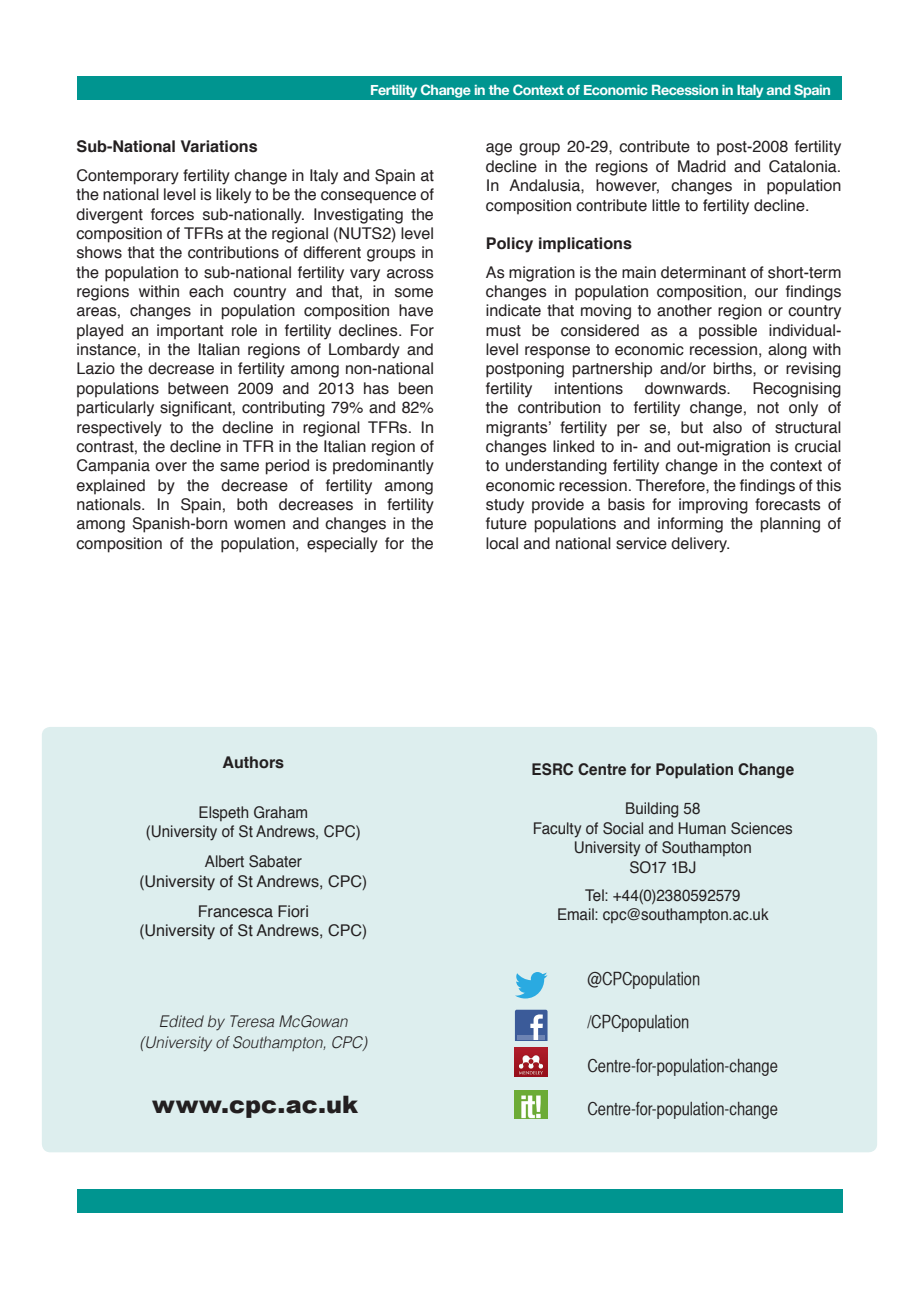
<style>
.page{position:relative;width:919px;height:1289px;background:#fff}
.page>*{position:absolute;margin:0;border:0;box-sizing:border-box;transform-origin:0 0}
.t1{font:900 24px "Arial";letter-spacing:.005em;color:#231f20}
.t2{font:18px "Helvetica CY Plain";letter-spacing:-.005em;color:#231f20}
.t3{font:16.2px/19.4px "Helvetica";color:#231f20;text-align:justify}
.t4{font:16.2px/19.5px "Helvetica";color:#231f20;text-align:center;scale:.94 1}
.t5{font:italic 300 16.2px/21px "Helvetica";color:#231f20;text-align:center;scale:.94 1}
.t6{font:700 16.2px "Helvetica";color:#231f20}
.t7{font:700 16.2px "Helvetica";color:#231f20;scale:.94 1}
.t8{font:700 14.25px "Helvetica Neue";letter-spacing:-.03em;color:#fff}
</style>
<div class="page">
<div style="left:77px;top:1188px;width:765px;height:24px;background:#009590"></div>
<div style="left:77px;top:77px;width:764px;height:23px;background:#009590"></div>
<div style="left:42px;top:727px;width:835px;height:425px;background:#dee;border-radius:9px"></div>
<svg style="left:515px;top:1009px;width:32px;height:31px"></svg>
<svg style="left:515px;top:972px;width:32px;height:26px"></svg>
<img style="left:515px;top:1047px;width:32px;height:29px">
<img style="left:515px;top:1090px;width:32px;height:27px">
<p class="t8" style="left:370px;top:79px;width:462px">Fertility Change in the Context of Economic Recession in Italy and Spain</p>
<p class="t6" style="left:77px;top:134px;width:182px">Sub-National Variations</p>
<p class="t3" style="left:77px;top:166px;width:359px">Contemporary fertility change in Italy and Spain at the national level is likely to be the consequence of divergent forces sub-nationally. Investigating the composition of TFRs at the regional (NUTS2) level shows that the contributions of different groups in the population to sub-national fertility vary across regions within each country and that, in some areas, changes in population composition have played an important role in fertility declines. For instance, in the Italian regions of Lombardy and Lazio the decrease in fertility among non-national populations between 2009 and 2013 has been particularly significant, contributing 79% and 82% respectively to the decline in regional TFRs. In contrast, the decline in TFR in the Italian region of Campania over the same period is predominantly explained by the decrease of fertility among nationals. In Spain, both decreases in fertility among Spanish-born women and changes in the composition of the population, especially for the</p>
<p class="t3" style="left:486px;top:138px;width:357px">age group 20-29, contribute to post-2008 fertility decline in the regions of Madrid and Catalonia.<br>In Andalusia, however, changes in population composition contribute little to fertility decline.</p>
<p class="t6" style="left:486px;top:230px;width:148px">Policy implications</p>
<p class="t3" style="left:486px;top:263px;width:357px">As migration is the main determinant of short-term changes in population composition, our findings indicate that moving to another region or country must be considered as a possible individual&shy;level response to economic recession, along with postponing partnership and/or births, or revising fertility</p>
<p class="t3" style="left:554px;top:379px;width:71px">intentions</p>
<p class="t3" style="left:645px;top:379px;width:88px">downwards.</p>
<p class="t3" style="left:486px;top:379px;width:357px;text-indent:267px">Recognising the contribution to fertility change, not only of migrants’ fertility per se, but also of structural changes linked to in- and out-migration is crucial to understanding fertility change in the context of economic recession. Therefore, the findings of this study provide a basis for improving forecasts of future populations and informing the planning of local and national service delivery.</p>
<p class="t6" style="left:222px;top:749px;width:63px">Authors</p>
<p class="t4" style="left:146px;top:802px;width:230px">Elspeth Graham<br>(University of St Andrews, CPC)</p>
<p class="t4" style="left:139px;top:852px;width:244px">Albert Sabater<br>(University of St Andrews, CPC)</p>
<p class="t3" style="left:139px;top:901px;width:229px;text-align:center">Francesca Fiori<br>(University of St Andrews, CPC)</p>
<p class="t5" style="left:140px;top:1009px;width:243px">Edited by Teresa McGowan (University of Southampton, CPC)</p>
<p class="t1" style="left:152px;top:1086px;width:207px">www.cpc.ac.uk</p>
<p class="t7" style="left:531px;top:756px;width:281px">ESRC Centre for Population Change</p>
<p class="t4" style="left:625px;top:799px;width:82px">Building 58</p>
<p class="t4" style="left:533px;top:818px;width:278px">Faculty of Social and Human Sciences</p>
<p class="t4" style="left:574px;top:838px;width:191px">University of Southampton</p>
<p class="t4" style="left:629px;top:857px;width:73px">SO17 1BJ</p>
<p class="t4" style="left:585px;top:885px;width:167px">Tel: +44(0)2380592579</p>
<p class="t4" style="left:557px;top:905px;width:226px">Email: cpc@southampton.ac.uk</p>
<p class="t2" style="left:587px;top:968px;width:114px">@CPCpopulation</p>
<p class="t2" style="left:587px;top:1011px;width:103px">/CPCpopulation</p>
<p class="t2" style="left:587px;top:1054px;width:192px">Centre-for-population-change</p>
<p class="t2" style="left:587px;top:1098px;width:192px">Centre-for-population-change</p>
</div>
